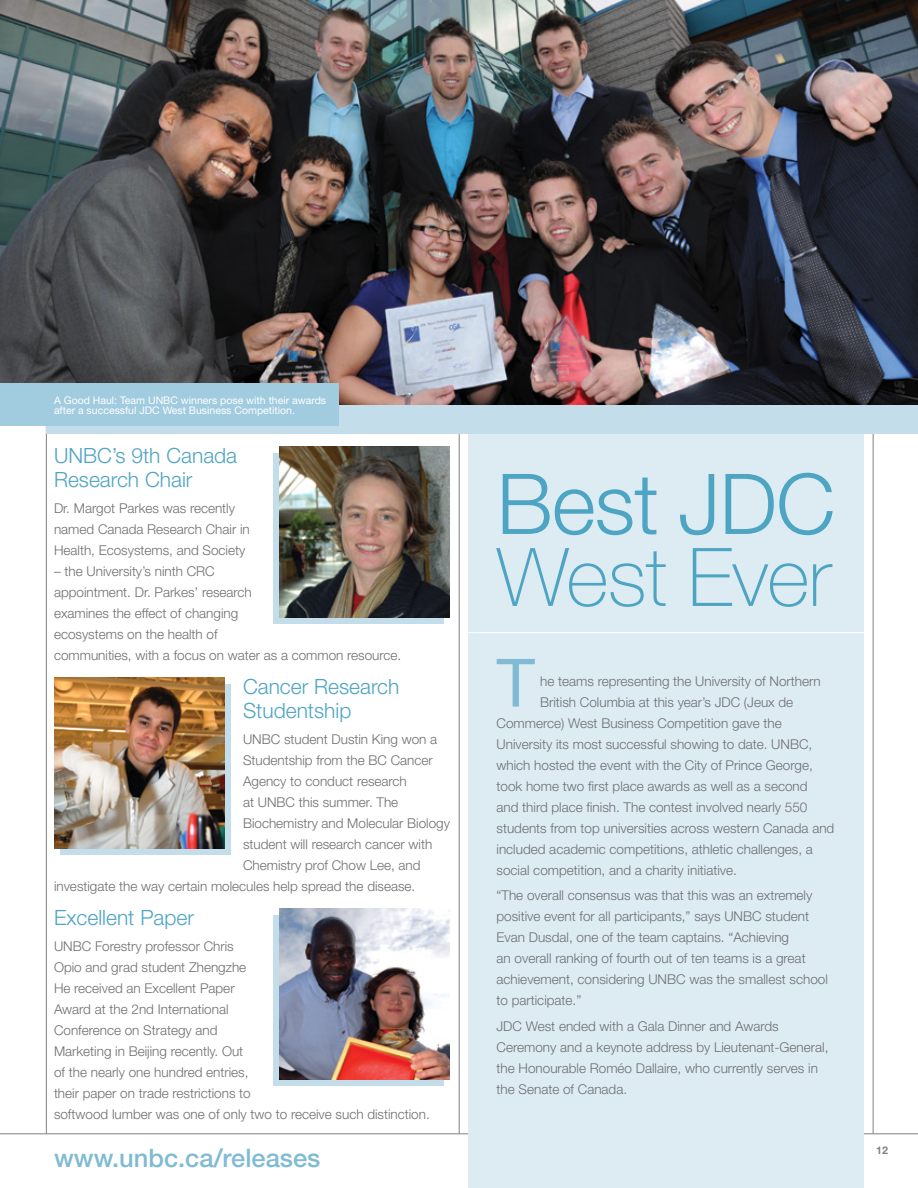
<style>
.page{position:relative;width:918px;height:1188px;background:#fff}
.page>*{position:absolute;margin:0;border:0;box-sizing:border-box;transform-origin:0 0}
.t1{font:300 84px "Helvetica Neue LT";letter-spacing:-.01em;color:#4ea4c3}
.t2{font:100 81px "Helvetica Neue LT";letter-spacing:-.01em;color:#4ea4c3}
.t3{font:66.75px "Helvetica Neue LT";color:#80bbd3}
.t4{font:500 25.5px "Helvetica Neue LT";color:#80bbd3}
.t5{font:300 21px/24px "Helvetica Neue LT";color:#4ea4c3}
.t6{font:300 13.5px/21px "Helvetica Neue LT";color:#6d6e71}
.t7{font:700 10.65px "Helvetica Neue LT";color:#808285}
.t8{font:10.5px/10.5px "Helvetica Neue LT";color:#fff}
</style>
<div class="page">
<hr style="left:0;top:1134px;width:918px;height:1px;background:#808285">
<hr style="left:873px;top:432px;width:1px;height:702px;background:#808285">
<hr style="left:459px;top:430px;width:1px;height:704px;background:#808285">
<hr style="left:46px;top:424px;width:1px;height:710px;background:#808285">
<div style="left:468px;top:332px;width:396px;height:856px;background:#ddecf3"></div>
<hr style="left:468px;top:632px;width:396px;height:1px;background:#fff">
<div style="left:46px;top:404px;width:872px;height:30px;background:#c3ddea"></div>
<img style="left:0;top:0;width:918px;height:404px">
<div style="left:0;top:383px;width:339px;height:43px;background:#a1cbdf"></div>
<div style="left:60px;top:684px;width:171px;height:171px;background:#c3ddea"></div>
<img style="left:54px;top:678px;width:171px;height:171px">
<div style="left:273px;top:453px;width:171px;height:171px;background:#c3ddea"></div>
<img style="left:279px;top:447px;width:171px;height:171px">
<div style="left:273px;top:915px;width:171px;height:171px;background:#c3ddea"></div>
<img style="left:279px;top:909px;width:171px;height:171px">
<p class="t8" style="left:54px;top:394px;width:274px">A Good Haul: Team UNBC winners pose with their awards after a successful JDC West Business Competition.</p>
<h3 class="t5" style="left:54px;top:443px;width:185px">UNBC’s 9th Canada<br>Research Chair</h3>
<p class="t6" style="left:54px;top:497px;width:197px">Dr. Margot Parkes was recently named Canada Research Chair in<br>Health, Ecosystems, and Society</p>
<p class="t6" style="left:54px;top:560px;width:349px">– the University’s ninth CRC<br>appointment. Dr. Parkes’ research<br>examines the effect of changing<br>ecosystems on the health of<br>communities, with a focus on water as a common resource.</p>
<h3 class="t5" style="left:243px;top:674px;width:158px">Cancer Research<br>Studentship</h3>
<p class="t6" style="left:243px;top:728px;width:196px">UNBC student Dustin King won a</p>
<p class="t6" style="left:243px;top:749px;width:191px">Studentship from the BC Cancer</p>
<p class="t6" style="left:243px;top:770px;width:165px">Agency to conduct research</p>
<p class="t6" style="left:243px;top:791px;width:157px">at UNBC this summer. The</p>
<p class="t6" style="left:243px;top:812px;width:208px">Biochemistry and Molecular Biology</p>
<p class="t6" style="left:243px;top:833px;width:191px">student will research cancer with</p>
<p class="t6" style="left:243px;top:854px;width:179px">Chemistry prof Chow Lee, and</p>
<p class="t6" style="left:54px;top:875px;width:363px">investigate the way certain molecules help spread the disease.</p>
<h3 class="t5" style="left:54px;top:905px;width:142px">Excellent Paper</h3>
<p class="t6" style="left:54px;top:935px;width:377px">UNBC Forestry professor Chris<br>Opio and grad student Zhengzhe<br>He received an Excellent Paper<br>Award at the 2nd International<br>Conference on Strategy and<br>Marketing in Beijing recently. Out<br>of the nearly one hundred entries,<br>their paper on trade restrictions to<br>softwood lumber was one of only two to receive such distinction.</p>
<h3 class="t4" style="left:54px;top:1142px;width:268px">www.unbc.ca/releases</h3>
<h1 class="t1" style="left:497px;top:453px;width:340px">Best JDC</h1>
<h2 class="t2" style="left:497px;top:531px;width:336px">West Ever</h2>
<h3 class="t3" style="left:497px;top:643px;width:40px">T</h3>
<p class="t6" style="left:540px;top:670px;width:282px">he teams representing the University of Northern</p>
<p class="t6" style="left:540px;top:691px;width:255px">British Columbia at this year’s JDC (Jeux de</p>
<p class="t6" style="left:497px;top:712px;width:287px">Commerce) West Business Competition gave the</p>
<p class="t6" style="left:497px;top:733px;width:317px">University its most successful showing to date. UNBC,</p>
<p class="t6" style="left:497px;top:754px;width:318px">which hosted the event with the City of Prince George,</p>
<p class="t6" style="left:497px;top:775px;width:313px">took home two first place awards as well as a second</p>
<p class="t6" style="left:497px;top:796px;width:312px">and third place finish. The contest involved nearly 550</p>
<p class="t6" style="left:497px;top:817px;width:339px">students from top universities across western Canada and</p>
<p class="t6" style="left:497px;top:838px;width:318px">included academic competitions, athletic challenges, a</p>
<p class="t6" style="left:497px;top:859px;width:242px">social competition, and a charity initiative.</p>
<p class="t6" style="left:497px;top:885px;width:333px">“The overall consensus was that this was an extremely positive event for all participants,” says UNBC student Evan Dusdal, one of the team captains. “Achieving<br>an overall ranking of fourth out of ten teams is a great achievement, considering UNBC was the smallest school to participate.”</p>
<p class="t6" style="left:497px;top:1015px;width:333px">JDC West ended with a Gala Dinner and Awards Ceremony and a keynote address by Lieutenant-General, the Honourable Roméo Dallaire, who currently serves in the Senate of Canada.</p>
<p class="t7" style="left:876px;top:1143px;width:13px">12</p>
</div>
